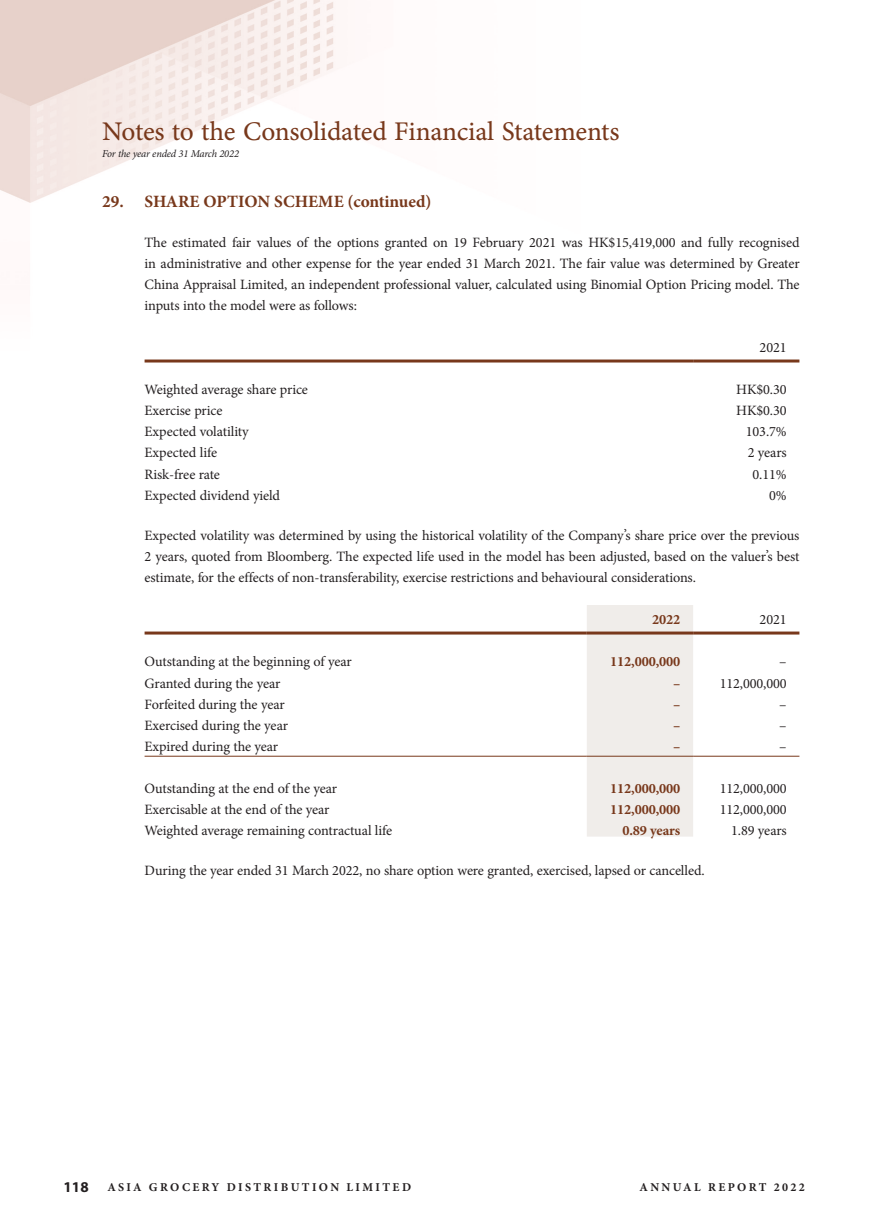
<style>
.page{position:relative;width:893px;height:1212px;background:#fff}
.page>*{position:absolute;margin:0;border:0;box-sizing:border-box;transform-origin:0 0}
.t1{font:27px "Minion Pro Capt";letter-spacing:-.01em;color:#78381b}
.t2{font:700 17.25px "Minion Pro";color:#78381b}
.t3{font:700 15px "Myriad Pro";color:#231f20}
.t4{font:14.25px/21px "Minion Pro";letter-spacing:-.005em;color:#231f20;text-align:justify}
.t5{font:700 14.25px "Minion Pro";letter-spacing:-.01em;color:#78381b}
.t6{font:700 12px "Minion Pro";letter-spacing:.2em;color:#231f20}
.t7{font:italic 10.5px "Minion Pro";letter-spacing:-.02em;color:#231f20}
</style>
<div class="page">
<img style="left:0;top:0;width:800px;height:837px">
<hr style="left:145px;top:359px;width:548px;height:3px;background:#78381b">
<hr style="left:693px;top:359px;width:106px;height:3px;background:#78381b">
<div style="left:587px;top:605px;width:106px;height:231px;background:#f0edea"></div>
<hr style="left:145px;top:631px;width:442px;height:3px;background:#78381b">
<hr style="left:587px;top:631px;width:106px;height:3px;background:#78381b">
<hr style="left:693px;top:631px;width:106px;height:3px;background:#78381b">
<hr style="left:145px;top:756px;width:442px;height:1px;background:#78381b">
<hr style="left:587px;top:756px;width:106px;height:1px;background:#78381b">
<hr style="left:693px;top:756px;width:106px;height:1px;background:#78381b">
<h1 class="t1" style="left:102px;top:113px;width:519px">Notes to the Consolidated Financial Statements</h1>
<p class="t7" style="left:102px;top:146px;width:138px">For the year ended 31 March 2022</p>
<p class="t2" style="left:102px;top:189px;width:331px">29. SHARE OPTION SCHEME (continued)</p>
<p class="t4" style="left:145px;top:232px;width:657px">The estimated fair values of the options granted on 19 February 2021 was HK$15,419,000 and fully recognised in administrative and other expense for the year ended 31 March 2021. The fair value was determined by Greater China Appraisal Limited, an independent professional valuer, calculated using Binomial Option Pricing model. The inputs into the model were as follows:</p>
<p class="t4" style="left:760px;top:337px;width:29px">2021</p>
<p class="t4" style="left:145px;top:379px;width:165px">Weighted average share price</p>
<p class="t4" style="left:736px;top:379px;width:52px">HK$0.30</p>
<p class="t4" style="left:145px;top:400px;width:79px">Exercise price</p>
<p class="t4" style="left:736px;top:400px;width:52px">HK$0.30</p>
<p class="t4" style="left:145px;top:421px;width:106px">Expected volatility</p>
<p class="t4" style="left:746px;top:421px;width:42px">103.7%</p>
<p class="t4" style="left:145px;top:442px;width:74px">Expected life</p>
<p class="t4" style="left:748px;top:442px;width:40px">2 years</p>
<p class="t4" style="left:145px;top:463px;width:77px">Risk-free rate</p>
<p class="t4" style="left:752px;top:463px;width:36px">0.11%</p>
<p class="t4" style="left:145px;top:484px;width:137px">Expected dividend yield</p>
<p class="t4" style="left:769px;top:484px;width:19px">0%</p>
<p class="t4" style="left:145px;top:525px;width:656px">Expected volatility was determined by using the historical volatility of the Company’s share price over the previous 2 years, quoted from Bloomberg. The expected life used in the model has been adjusted, based on the valuer’s best estimate, for the effects of non-transferability, exercise restrictions and behavioural considerations.</p>
<p class="t5" style="left:652px;top:610px;width:30px">2022</p>
<p class="t4" style="left:760px;top:609px;width:29px">2021</p>
<p class="t4" style="left:145px;top:651px;width:209px">Outstanding at the beginning of year</p>
<p class="t5" style="left:610px;top:652px;width:72px">112,000,000</p>
<p class="t4" style="left:779px;top:651px;width:9px">–</p>
<p class="t4" style="left:145px;top:672px;width:137px">Granted during the year</p>
<p class="t5" style="left:673px;top:673px;width:9px">–</p>
<p class="t4" style="left:720px;top:672px;width:69px">112,000,000</p>
<p class="t4" style="left:145px;top:693px;width:142px">Forfeited during the year</p>
<p class="t5" style="left:673px;top:694px;width:9px">–</p>
<p class="t4" style="left:779px;top:693px;width:9px">–</p>
<p class="t4" style="left:145px;top:714px;width:145px">Exercised during the year</p>
<p class="t5" style="left:673px;top:715px;width:9px">–</p>
<p class="t4" style="left:779px;top:714px;width:9px">–</p>
<p class="t4" style="left:145px;top:735px;width:135px">Expired during the year</p>
<p class="t5" style="left:673px;top:736px;width:9px">–</p>
<p class="t4" style="left:779px;top:735px;width:9px">–</p>
<p class="t4" style="left:145px;top:778px;width:194px">Outstanding at the end of the year</p>
<p class="t5" style="left:610px;top:778px;width:72px">112,000,000</p>
<p class="t4" style="left:720px;top:778px;width:69px">112,000,000</p>
<p class="t4" style="left:145px;top:799px;width:186px">Exercisable at the end of the year</p>
<p class="t5" style="left:610px;top:799px;width:72px">112,000,000</p>
<p class="t4" style="left:720px;top:799px;width:69px">112,000,000</p>
<p class="t4" style="left:145px;top:820px;width:249px">Weighted average remaining contractual life</p>
<p class="t5" style="left:622px;top:820px;width:60px">0.89 years</p>
<p class="t4" style="left:731px;top:820px;width:57px">1.89 years</p>
<p class="t4" style="left:145px;top:860px;width:562px">During the year ended 31 March 2022, no share option were granted, exercised, lapsed or cancelled.</p>
<p class="t3" style="left:64px;top:1177px;width:27px">118</p>
<p class="t6" style="left:108px;top:1179px;width:305px">ASIA GROCERY DISTRIBUTION LIMITED</p>
<p class="t6" style="left:639px;top:1179px;width:167px">ANNUAL REPORT 2022</p>
</div>
